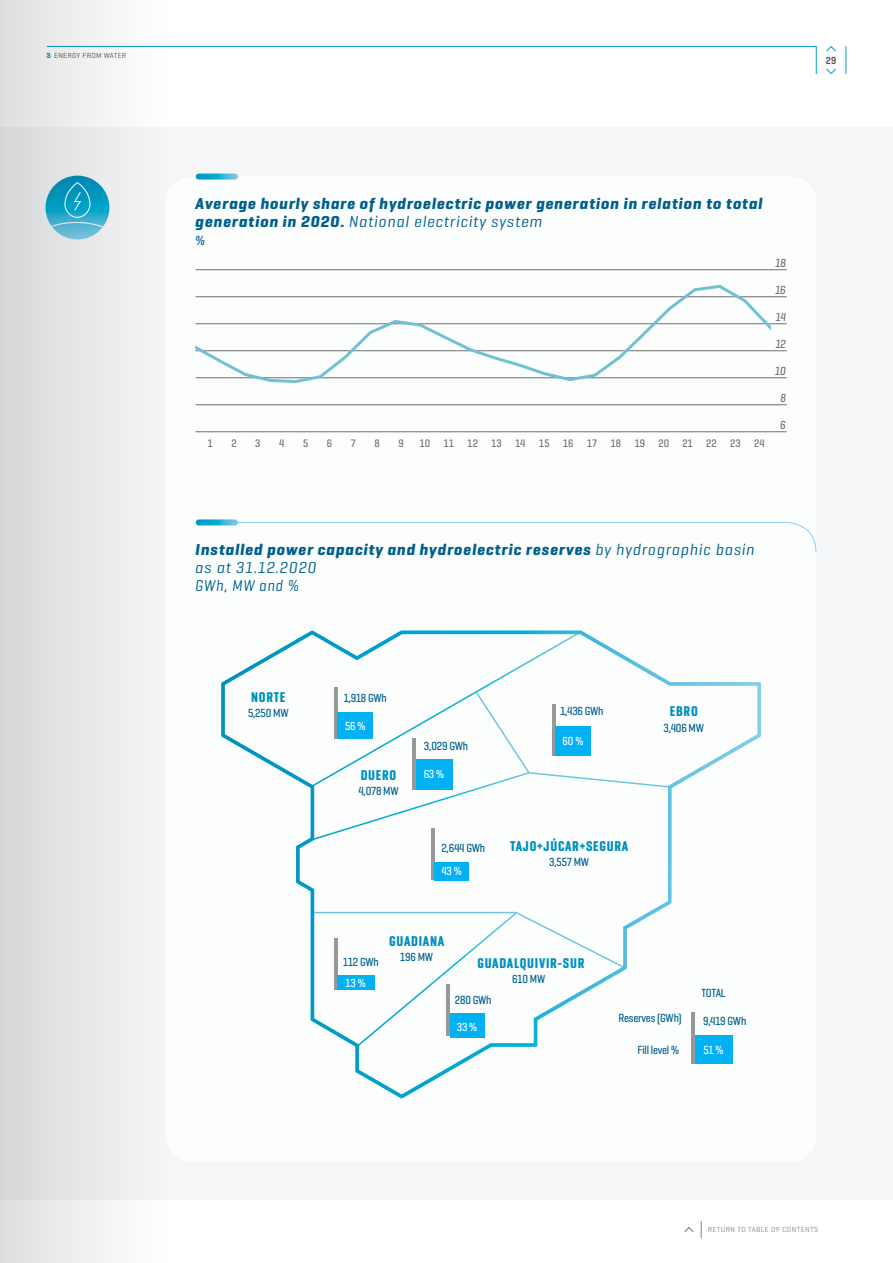
<style>
.page{position:relative;width:893px;height:1263px;background:#fff}
.page>*{position:absolute;margin:0;border:0;box-sizing:border-box;transform-origin:0 0}
.t1{font:italic 700 16.2px/18px "Geogrotesque Cond";letter-spacing:.05em;color:#00608b;scale:1.1 1}
.t2{font:700 14.4px "Geogrotesque Comp";letter-spacing:.05em;color:#008fbd}
.t3{font:italic 500 13.5px "Geogrotesque Cond";color:#00608b}
.t4{font:500 12px "Geogrotesque Cond";letter-spacing:-.015em;color:#00608b;scale:.95 1}
.t5{font:500 12px "Geogrotesque Cond";letter-spacing:-.015em;color:#fff;scale:.95 1}
.t6{font:italic 500 12px "Geogrotesque Cond";letter-spacing:-.02em;color:#706f6f}
.t7{font:500 11.1px "Geogrotesque Cond";letter-spacing:.02em;color:#706f6f}
.t8{font:600 10.5px "Geogrotesque Cond";color:#575756}
.t9{font:7.5px "Geogrotesque";letter-spacing:.05em;color:#878787}
.t10{font:7.5px "Geogrotesque";letter-spacing:.035em;color:#575756}
.s1{font-weight:700;color:#009dcc}
.s2{font-weight:400}
</style>
<div class="page">
<div style="left:0;top:128px;width:893px;height:1072px;background:#f4f6f8"></div>
<svg style="left:826px;top:68px;width:10px;height:6px"></svg>
<svg style="left:826px;top:46px;width:10px;height:6px"></svg>
<svg style="left:846px;top:46px;width:1px;height:28px"></svg>
<svg style="left:816px;top:46px;width:1px;height:28px"></svg>
<hr style="left:47px;top:46px;width:769px;height:1px;background:#009dcc">
<svg style="left:701px;top:1221px;width:1px;height:17px"></svg>
<svg style="left:684px;top:1227px;width:10px;height:5px"></svg>
<div style="left:166px;top:177px;width:650px;height:985px;background:#fcfdfd;border-radius:26px"></div>
<svg style="left:199px;top:174px;width:36px;height:6px"></svg>
<svg style="left:200px;top:522px;width:617px;height:31px"></svg>
<svg style="left:199px;top:519px;width:36px;height:6px"></svg>
<hr style="left:196px;top:269px;width:591px;height:1px;background:#706f6f">
<hr style="left:196px;top:296px;width:591px;height:1px;background:#706f6f">
<hr style="left:196px;top:323px;width:591px;height:1px;background:#706f6f">
<hr style="left:196px;top:350px;width:591px;height:1px;background:#706f6f">
<hr style="left:196px;top:377px;width:591px;height:1px;background:#706f6f">
<hr style="left:196px;top:404px;width:591px;height:1px;background:#706f6f">
<hr style="left:196px;top:431px;width:591px;height:1px;background:#706f6f">
<svg style="left:196px;top:285px;width:574px;height:98px"></svg>
<svg style="left:221px;top:630px;width:540px;height:468px"></svg>
<hr style="left:334px;top:687px;width:4px;height:52px;background:#989898">
<hr style="left:552px;top:704px;width:3px;height:51px;background:#989898">
<hr style="left:431px;top:828px;width:3px;height:52px;background:#989898">
<hr style="left:446px;top:984px;width:4px;height:52px;background:#989898">
<hr style="left:334px;top:938px;width:3px;height:51px;background:#989898">
<hr style="left:413px;top:738px;width:3px;height:52px;background:#989898">
<hr style="left:691px;top:1012px;width:4px;height:52px;background:#989898">
<div style="left:338px;top:712px;width:35px;height:27px;background:#00b1f3"></div>
<div style="left:416px;top:759px;width:36px;height:31px;background:#00b1f3"></div>
<div style="left:555px;top:726px;width:35px;height:29px;background:#00b1f3"></div>
<div style="left:450px;top:1014px;width:35px;height:24px;background:#00b1f3"></div>
<div style="left:695px;top:1035px;width:37px;height:29px;background:#00b1f3"></div>
<div style="left:337px;top:975px;width:37px;height:14px;background:#00b1f3"></div>
<div style="left:434px;top:862px;width:35px;height:18px;background:#00b1f3"></div>
<div style="left:0;top:0;width:166px;height:1263px;background:linear-gradient(to right,#d3d7d9,#f3f7f9)"></div>
<p class="t10" style="left:47px;top:51px;width:81px"><span class="s1">3</span> ENERGY FROM WATER</p>
<p class="t8" style="left:826px;top:53px;width:12px">29</p>
<p class="t1" style="left:196px;top:195px;width:517px">Average hourly share of hydroelectric power generation in relation to total generation in 2020. <span class="s2">National electricity system</span></p>
<p class="t3" style="left:196px;top:232px;width:11px">%</p>
<p class="t7" style="left:208px;top:437px;width:6px">1</p>
<p class="t7" style="left:231px;top:437px;width:7px">2</p>
<p class="t7" style="left:255px;top:437px;width:7px">3</p>
<p class="t7" style="left:279px;top:437px;width:7px">4</p>
<p class="t7" style="left:303px;top:437px;width:7px">5</p>
<p class="t7" style="left:327px;top:437px;width:7px">6</p>
<p class="t7" style="left:351px;top:437px;width:6px">7</p>
<p class="t7" style="left:375px;top:437px;width:7px">8</p>
<p class="t7" style="left:398px;top:437px;width:7px">9</p>
<p class="t7" style="left:420px;top:437px;width:346px">10 11 12 13 14 15 16 17 18 19 20 21 22 23 24</p>
<p class="t6" style="left:775px;top:256px;width:12px">18</p>
<p class="t6" style="left:775px;top:283px;width:12px">16</p>
<p class="t6" style="left:776px;top:310px;width:12px">14</p>
<p class="t6" style="left:776px;top:337px;width:12px">12</p>
<p class="t6" style="left:775px;top:364px;width:12px">10</p>
<p class="t6" style="left:780px;top:391px;width:7px">8</p>
<p class="t6" style="left:780px;top:418px;width:7px">6</p>
<p class="t1" style="left:196px;top:540px;width:510px">Installed power capacity and hydroelectric reserves <span class="s2">by hydrographic basin as at 31.12.2020<br>GWh, MW and %</span></p>
<p class="t2" style="left:251px;top:688px;width:36px">NORTE</p>
<p class="t4" style="left:248px;top:705px;width:44px">5,250 MW</p>
<p class="t4" style="left:344px;top:690px;width:47px">1,918 GWh</p>
<p class="t5" style="left:345px;top:718px;width:23px">56 %</p>
<p class="t2" style="left:361px;top:766px;width:37px">DUERO</p>
<p class="t4" style="left:358px;top:784px;width:44px">4,078 MW</p>
<p class="t4" style="left:424px;top:738px;width:48px">3,029 GWh</p>
<p class="t5" style="left:424px;top:767px;width:23px">63 %</p>
<p class="t4" style="left:441px;top:840px;width:48px">2,644 GWh</p>
<p class="t5" style="left:441px;top:863px;width:23px">43 %</p>
<p class="t4" style="left:560px;top:704px;width:47px">1,436 GWh</p>
<p class="t5" style="left:563px;top:733px;width:23px">60 %</p>
<p class="t2" style="left:510px;top:837px;width:120px">TAJO+JÚCAR+SEGURA</p>
<p class="t4" style="left:549px;top:854px;width:43px">3,557 MW</p>
<p class="t4" style="left:343px;top:954px;width:39px">112 GWh</p>
<p class="t5" style="left:346px;top:975px;width:23px">13 %</p>
<p class="t2" style="left:389px;top:932px;width:57px">GUADIANA</p>
<p class="t4" style="left:400px;top:949px;width:36px">196 MW</p>
<p class="t2" style="left:477px;top:954px;width:108px">GUADALQUIVIR-SUR</p>
<p class="t4" style="left:512px;top:972px;width:36px">610 MW</p>
<p class="t4" style="left:455px;top:992px;width:40px">280 GWh</p>
<p class="t2" style="left:670px;top:702px;width:29px">EBRO</p>
<p class="t4" style="left:664px;top:720px;width:44px">3,406 MW</p>
<p class="t4" style="left:701px;top:985px;width:27px">TOTAL</p>
<p class="t5" style="left:457px;top:1019px;width:23px">33 %</p>
<p class="t4" style="left:618px;top:1011px;width:68px">Reserves (GWh)</p>
<p class="t4" style="left:637px;top:1042px;width:45px">Fill level %</p>
<p class="t4" style="left:703px;top:1013px;width:47px">9,419 GWh</p>
<p class="t5" style="left:703px;top:1042px;width:22px">51 %</p>
<p class="t9" style="left:708px;top:1225px;width:112px">RETURN TO TABLE OF CONTENTS</p>
</div>
